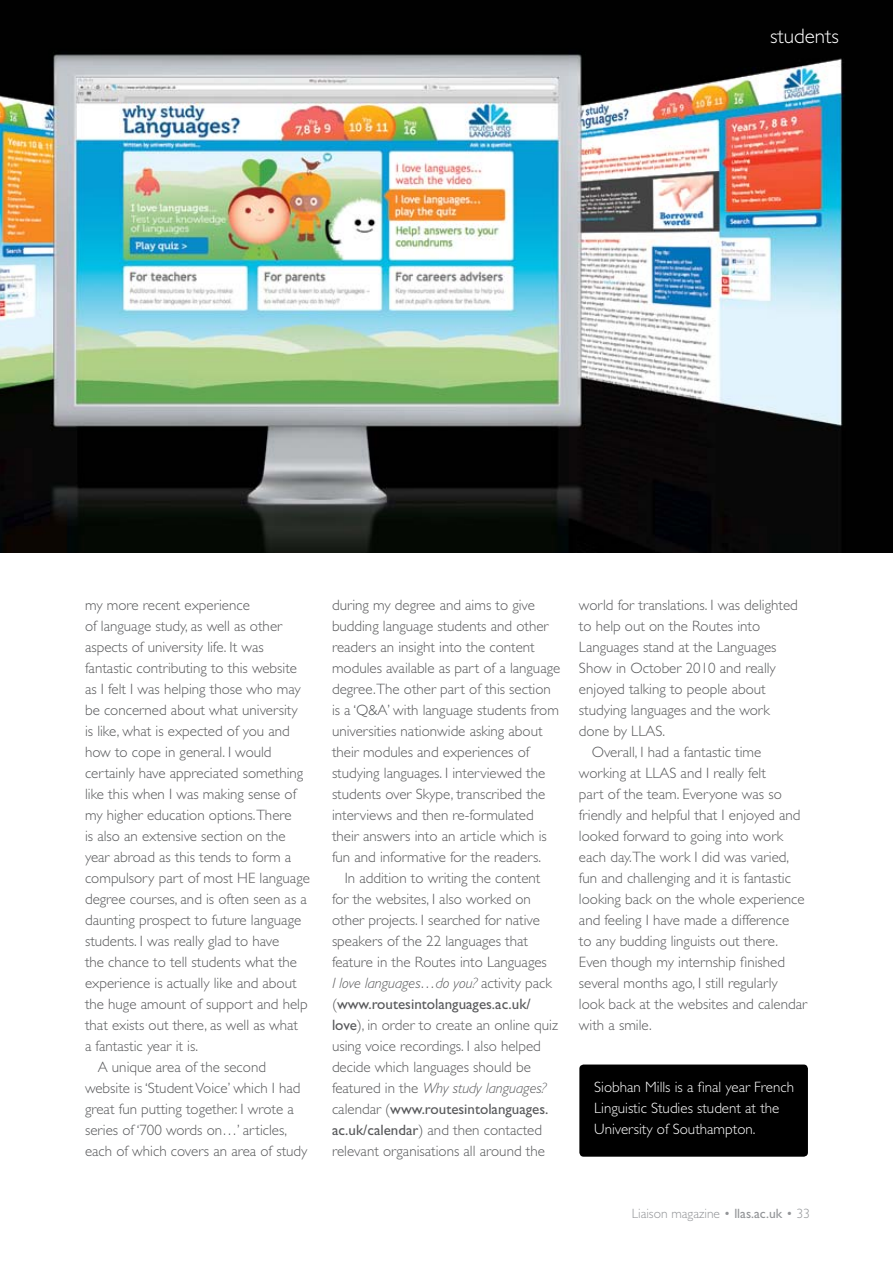
<style>
.page{position:relative;width:893px;height:1263px;background:#fff}
.page>*{position:absolute;margin:0;border:0;box-sizing:border-box;transform-origin:0 0}
.t1{font:300 21px "Gill Sans Std";color:#fff}
.t2{font:300 15px/21px "Gill Sans Std";color:#58595b}
.t3{font:300 15px/21px "Gill Sans Std";color:#fff}
.t4{font:300 13.5px "Gill Sans Std";color:#939598}
.s1{font-style:italic}
.s2{font-weight:400}
</style>
<div class="page">
<img style="left:0;top:0;width:893px;height:553px">
<div style="left:579px;top:1064px;width:229px;height:93px;background:#000;border-radius:4px"></div>
<h1 class="t1" style="left:770px;top:24px;width:70px">students</h1>
<p class="t2" style="left:85px;top:595px;width:166px">my more recent experience</p>
<p class="t2" style="left:85px;top:616px;width:199px">of language study, as well as other</p>
<p class="t2" style="left:85px;top:637px;width:180px">aspects of university life. It was</p>
<p class="t2" style="left:85px;top:658px;width:214px">fantastic contributing to this website</p>
<p class="t2" style="left:85px;top:679px;width:217px">as I felt I was helping those who may</p>
<p class="t2" style="left:85px;top:700px;width:214px">be concerned about what university</p>
<p class="t2" style="left:85px;top:721px;width:206px">is like, what is expected of you and</p>
<p class="t2" style="left:85px;top:742px;width:188px">how to cope in general. I would</p>
<p class="t2" style="left:85px;top:763px;width:220px">certainly have appreciated something</p>
<p class="t2" style="left:85px;top:784px;width:213px">like this when I was making sense of</p>
<p class="t2" style="left:85px;top:805px;width:208px">my higher education options.There</p>
<p class="t2" style="left:85px;top:826px;width:202px">is also an extensive section on the</p>
<p class="t2" style="left:85px;top:847px;width:208px">year abroad as this tends to form a</p>
<p class="t2" style="left:85px;top:868px;width:226px">compulsory part of most HE language</p>
<p class="t2" style="left:85px;top:889px;width:223px">degree courses, and is often seen as a</p>
<p class="t2" style="left:85px;top:910px;width:218px">daunting prospect to future language</p>
<p class="t2" style="left:85px;top:931px;width:196px">students. I was really glad to have</p>
<p class="t2" style="left:85px;top:952px;width:214px">the chance to tell students what the</p>
<p class="t2" style="left:85px;top:973px;width:213px">experience is actually like and about</p>
<p class="t2" style="left:85px;top:994px;width:224px">the huge amount of support and help</p>
<p class="t2" style="left:85px;top:1015px;width:215px">that exists out there, as well as what</p>
<p class="t2" style="left:85px;top:1036px;width:114px">a fantastic year it is.</p>
<p class="t2" style="left:98px;top:1057px;width:170px">A unique area of the second</p>
<p class="t2" style="left:85px;top:1078px;width:217px">website is ‘Student Voice’ which I had</p>
<p class="t2" style="left:85px;top:1099px;width:210px">great fun putting together. I wrote a</p>
<p class="t2" style="left:85px;top:1120px;width:204px">series of ‘700 words on…’ articles,</p>
<p class="t2" style="left:85px;top:1141px;width:224px">each of which covers an area of study</p>
<p class="t2" style="left:332px;top:595px;width:230px">during my degree and aims to give budding language students and other readers an insight into the content modules available as part of a language degree.The other part of this section is a ‘Q&amp;A’ with language students from universities nationwide asking about their modules and experiences of studying languages. I interviewed the students over Skype, transcribed the interviews and then re-formulated their answers into an article which is fun and informative for the readers.</p>
<p class="t2" style="left:332px;top:868px;width:228px;text-indent:13px">In addition to writing the content for the websites, I also worked on other projects. I searched for native speakers of the 22 languages that feature in the Routes into Languages<br><span class="s1">I love languages…do you?</span> activity pack (<span class="s2">www.routesintolanguages.ac.uk/ love</span>), in order to create an online quiz using voice recordings. I also helped decide which languages should be featured in the <span class="s1">Why study languages? </span>calendar (<span class="s2">www.routesintolanguages. ac.uk/calendar</span>) and then contacted relevant organisations all around the</p>
<p class="t2" style="left:579px;top:595px;width:220px">world for translations. I was delighted</p>
<p class="t2" style="left:579px;top:616px;width:183px">to help out on the Routes into</p>
<p class="t2" style="left:579px;top:637px;width:199px">Languages stand at the Languages</p>
<p class="t2" style="left:579px;top:658px;width:198px">Show in October 2010 and really</p>
<p class="t2" style="left:579px;top:679px;width:188px">enjoyed talking to people about</p>
<p class="t2" style="left:579px;top:700px;width:192px">studying languages and the work</p>
<p class="t2" style="left:579px;top:721px;width:88px">done by LLAS.</p>
<p class="t2" style="left:592px;top:742px;width:171px">Overall, I had a fantastic time</p>
<p class="t2" style="left:579px;top:763px;width:188px">working at LLAS and I really felt</p>
<p class="t2" style="left:579px;top:784px;width:204px">part of the team. Everyone was so</p>
<p class="t2" style="left:579px;top:805px;width:223px">friendly and helpful that I enjoyed and</p>
<p class="t2" style="left:579px;top:826px;width:206px">looked forward to going into work</p>
<p class="t2" style="left:579px;top:847px;width:212px">each day.The work I did was varied,</p>
<p class="t2" style="left:579px;top:868px;width:213px">fun and challenging and it is fantastic</p>
<p class="t2" style="left:579px;top:889px;width:227px">looking back on the whole experience</p>
<p class="t2" style="left:579px;top:910px;width:212px">and feeling I have made a difference</p>
<p class="t2" style="left:579px;top:931px;width:201px">to any budding linguists out there.</p>
<p class="t2" style="left:579px;top:952px;width:208px">Even though my internship finished</p>
<p class="t2" style="left:579px;top:973px;width:200px">several months ago, I still regularly</p>
<p class="t2" style="left:579px;top:994px;width:230px">look back at the websites and calendar</p>
<p class="t2" style="left:579px;top:1015px;width:74px">with a smile.</p>
<p class="t3" style="left:594px;top:1076px;width:201px">Siobhan Mills is a final year French<br>Linguistic Studies student at the<br>University of Southampton.</p>
<p class="t4" style="left:632px;top:1206px;width:180px">Liaison magazine • <span class="s2">llas.ac.uk</span> • 33</p>
</div>
